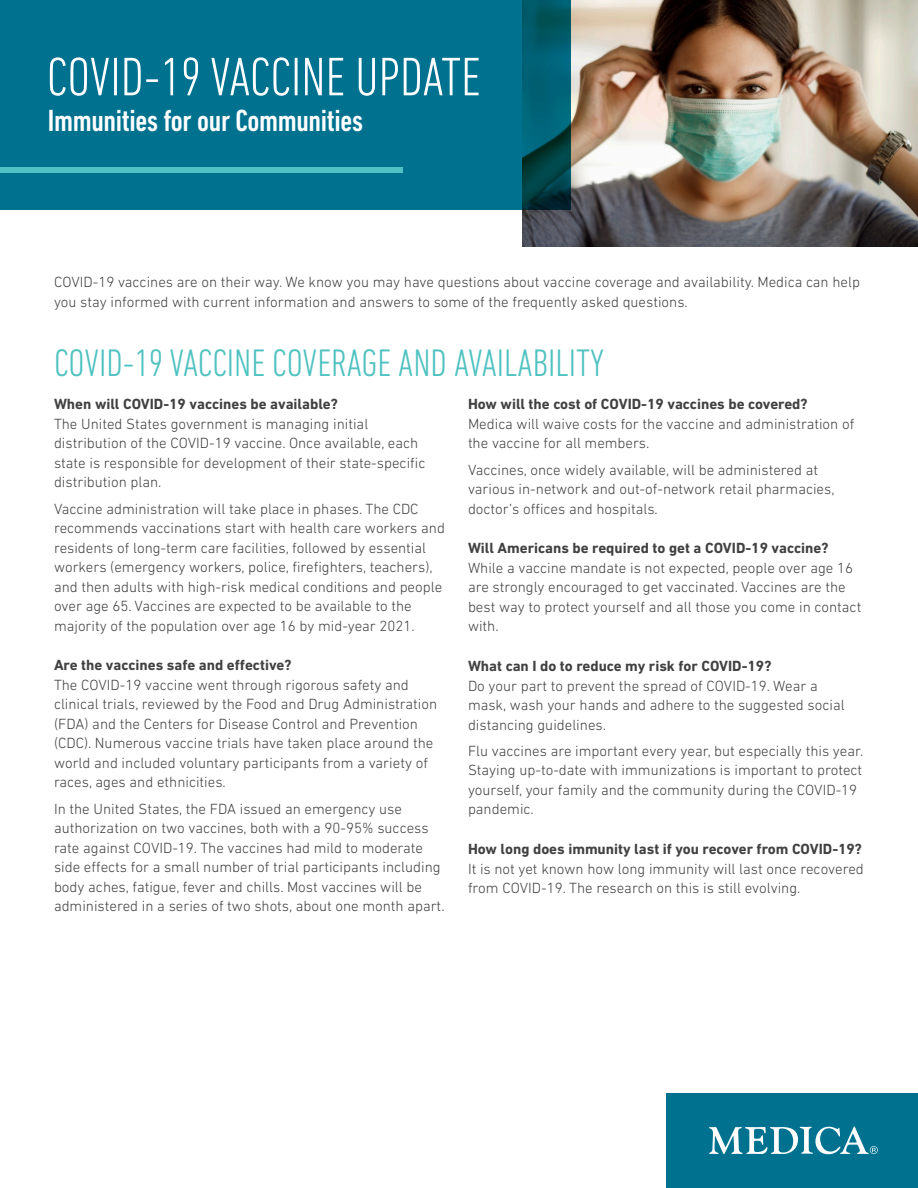
<style>
.page{position:relative;width:918px;height:1188px;background:#fff}
.page>*{position:absolute;margin:0;border:0;box-sizing:border-box;transform-origin:0 0}
.t1{font:300 condensed 55.05px "DIN Next LT Pro";color:#fff}
.t2{font:300 condensed 39px "DIN Next LT Pro";color:#4fc2c1}
.A_Head{font:500 condensed 31.05px "DIN Next LT Pro";letter-spacing:-.01em;color:#fff}
.Text{font:300 15px/19.5px "DIN Next LT Pro";color:#414142}
.Text-2{font:700 15px "DIN Next LT Pro";color:#414142}
</style>
<div class="page">
<img style="left:523px;top:0;width:395px;height:246px">
<div style="left:0;top:0;width:571px;height:209px;background:#007290"></div>
<div style="left:0;top:168px;width:402px;height:5px;background:#4fc2c1"></div>
<div style="left:666px;top:1093px;width:252px;height:95px;background:#007290"></div>
<svg style="left:709px;top:1126px;width:169px;height:28px"></svg>
<p class="t1" style="left:47px;top:45px;width:435px">COVID-19 VACCINE UPDATE</p>
<p class="A_Head" style="left:48px;top:103px;width:317px">Immunities for our Communities</p>
<p class="Text" style="left:54px;top:272px;width:807px">COVID-19 vaccines are on their way. We know you may have questions about vaccine coverage and availability. Medica can help you stay informed with current information and answers to some of the frequently asked questions.</p>
<p class="t2" style="left:54px;top:340px;width:552px">COVID-19 VACCINE COVERAGE AND AVAILABILITY</p>
<p class="Text-2" style="left:54px;top:396px;width:285px">When will COVID-19 vaccines be available?</p>
<p class="Text" style="left:54px;top:414px;width:373px">The United States government is managing initial distribution of the COVID-19 vaccine. Once available, each state is responsible for development of their state-specific distribution plan.</p>
<p class="Text" style="left:54px;top:499px;width:392px">Vaccine administration will take place in phases. The CDC recommends vaccinations start with health care workers and residents of long-term care facilities, followed by essential workers (emergency workers, police, firefighters, teachers), and then adults with high-risk medical conditions and people over age 65. Vaccines are expected to be available to the majority of the population over age 16 by mid-year 2021.</p>
<p class="Text-2" style="left:54px;top:657px;width:239px">Are the vaccines safe and effective?</p>
<p class="Text" style="left:54px;top:675px;width:385px">The COVID-19 vaccine went through rigorous safety and clinical trials, reviewed by the Food and Drug Administration (FDA) and the Centers for Disease Control and Prevention (CDC). Numerous vaccine trials have taken place around the world and included voluntary participants from a variety of races, ages and ethnicities.</p>
<p class="Text" style="left:54px;top:799px;width:392px">In the United States, the FDA issued an emergency use authorization on two vaccines, both with a 90-95% success rate against COVID-19. The vaccines had mild to moderate side effects for a small number of trial participants including body aches, fatigue, fever and chills. Most vaccines will be administered in a series of two shots, about one month apart.</p>
<p class="Text-2" style="left:468px;top:396px;width:341px">How will the cost of COVID-19 vaccines be covered?</p>
<p class="Text" style="left:468px;top:414px;width:388px">Medica will waive costs for the vaccine and administration of the vaccine for all members.</p>
<p class="Text" style="left:468px;top:460px;width:368px">Vaccines, once widely available, will be administered at various in-network and out-of-network retail pharmacies, doctor’s offices and hospitals.</p>
<p class="Text-2" style="left:468px;top:540px;width:362px">Will Americans be required to get a COVID-19 vaccine?</p>
<p class="Text" style="left:468px;top:558px;width:395px">While a vaccine mandate is not expected, people over age 16 are strongly encouraged to get vaccinated. Vaccines are the best way to protect yourself and all those you come in contact with.</p>
<p class="Text-2" style="left:468px;top:657px;width:305px">What can I do to reduce my risk for COVID-19?</p>
<p class="Text" style="left:468px;top:676px;width:378px">Do your part to prevent the spread of COVID-19. Wear a mask, wash your hands and adhere to the suggested social distancing guidelines.</p>
<p class="Text" style="left:468px;top:741px;width:397px">Flu vaccines are important every year, but especially this year.<br>Staying up-to-date with immunizations is important to protect yourself, your family and the community during the COVID-19 pandemic.</p>
<p class="Text-2" style="left:468px;top:840px;width:396px">How long does immunity last if you recover from COVID-19?</p>
<p class="Text" style="left:468px;top:859px;width:397px">It is not yet known how long immunity will last once recovered from COVID-19. The research on this is still evolving.</p>
</div>
